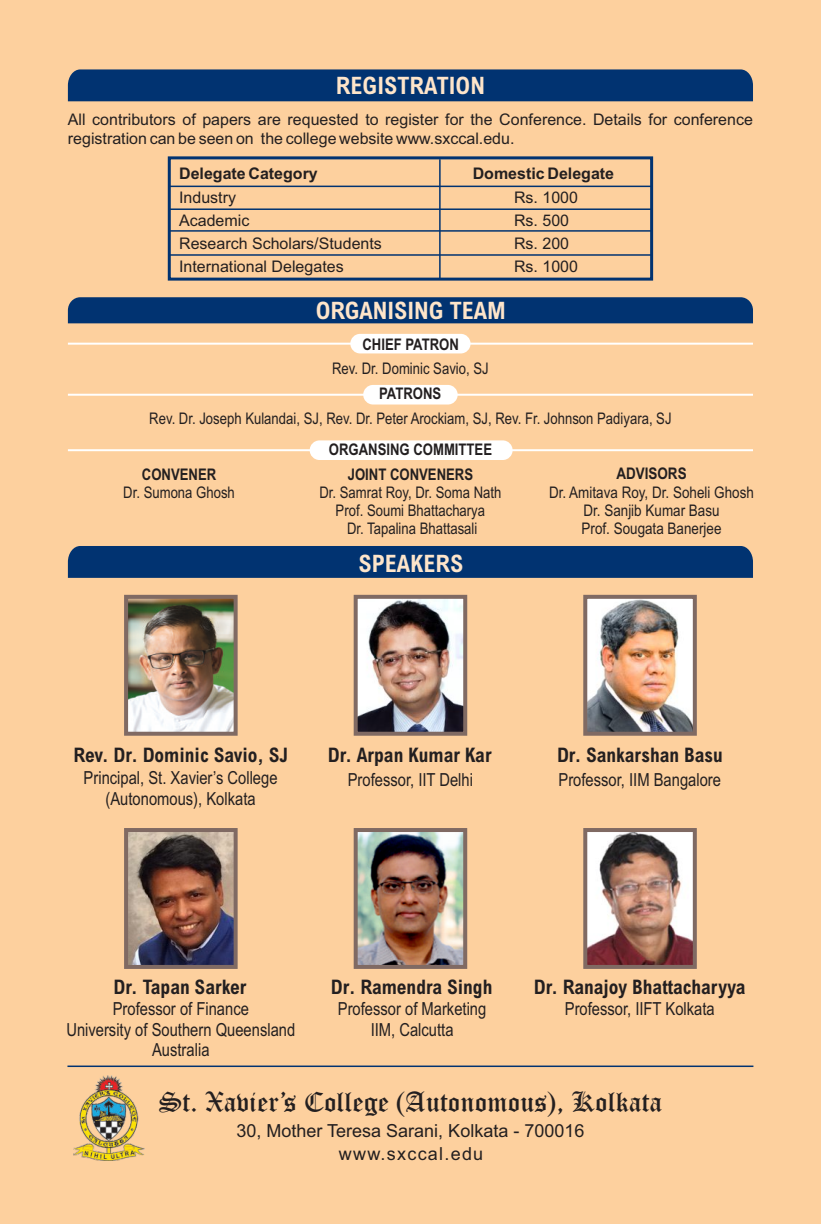
<style>
.page{position:relative;width:821px;height:1224px;background:#fdd09e}
.page>*{position:absolute;margin:0;border:0;box-sizing:border-box;transform-origin:0 0}
.t1{font:28px "Old English Text";color:#231f20}
.t2{font:700 condensed 24px "Arial";color:#fee5ca}
.t3{font:700 condensed 20px "Arial";color:#231f20}
.t4{font:18px/20.4px "Arial Narrow";color:#231f20;text-align:center}
.t5{font:18px "Arial";color:#231f20}
.t6{font:18px "Arial";letter-spacing:.07em;color:#231f20}
.t7{font:16px/18.2px "Arial Narrow";color:#231f20;text-align:center}
.t8{font:16px/19.6px "Arial";color:#231f20}
.t9{font:700 16px "Arial Narrow";color:#231f20}
.t10{font:700 16px "Arial";color:#231f20}
</style>
<div class="page">
<hr style="left:67px;top:1066px;width:686px;height:1px;background:#013371">
<img style="left:73px;top:1075px;width:72px;height:85px">
<img style="left:129px;top:600px;width:104px;height:131px">
<div style="left:124px;top:595px;width:114px;height:141px;border:4px solid #806a63"></div>
<img style="left:359px;top:600px;width:103px;height:131px">
<div style="left:354px;top:595px;width:113px;height:141px;border:4px solid #806a63"></div>
<img style="left:588px;top:600px;width:104px;height:131px">
<div style="left:583px;top:595px;width:114px;height:141px;border:4px solid #806a63"></div>
<img style="left:359px;top:833px;width:103px;height:131px">
<div style="left:354px;top:828px;width:113px;height:141px;border:4px solid #806a63"></div>
<img style="left:588px;top:833px;width:104px;height:131px">
<div style="left:583px;top:828px;width:114px;height:141px;border:4px solid #806a63"></div>
<div style="left:168px;top:156px;width:485px;height:125px;border:3px solid #013371"></div>
<hr style="left:170px;top:186px;width:481px;height:1px;background:#013371">
<hr style="left:170px;top:208px;width:481px;height:2px;background:#013371">
<hr style="left:170px;top:230px;width:481px;height:2px;background:#013371">
<hr style="left:170px;top:254px;width:481px;height:2px;background:#013371">
<hr style="left:439px;top:159px;width:2px;height:120px;background:#013371">
<div style="left:68px;top:69px;width:685px;height:32px;background:#013371"></div>
<div style="left:68px;top:546px;width:685px;height:32px;background:#013371"></div>
<img style="left:129px;top:833px;width:104px;height:131px">
<div style="left:124px;top:828px;width:114px;height:141px;border:4px solid #806a63"></div>
<div style="left:68px;top:297px;width:685px;height:26px;background:#013371"></div>
<hr style="left:68px;top:343px;width:685px;height:2px;background:#fff">
<div style="left:350px;top:334px;width:120px;height:19px;background:#fff;border-radius:10px"></div>
<hr style="left:68px;top:449px;width:685px;height:2px;background:#fff">
<div style="left:310px;top:440px;width:202px;height:20px;background:#fff;border-radius:10px"></div>
<hr style="left:68px;top:394px;width:685px;height:2px;background:#fff">
<div style="left:363px;top:385px;width:95px;height:20px;background:#fff;border-radius:10px"></div>
<h2 class="t2" style="left:336px;top:77px;width:151px">REGISTRATION</h2>
<p class="t8" style="left:68px;top:111px;width:686px">All contributors of papers are requested to register for the Conference. Details for conference registration can be seen on the college website www.sxccal.edu.</p>
<p class="t10" style="left:179px;top:168px;width:140px">Delegate Category</p>
<p class="t10" style="left:473px;top:168px;width:143px">Domestic Delegate</p>
<p class="t8" style="left:179px;top:189px;width:58px">Industry</p>
<p class="t8" style="left:514px;top:189px;width:66px">Rs. 1000</p>
<p class="t8" style="left:179px;top:212px;width:72px">Academic</p>
<p class="t8" style="left:514px;top:212px;width:57px">Rs. 500</p>
<p class="t8" style="left:179px;top:235px;width:204px">Research Scholars/Students</p>
<p class="t8" style="left:514px;top:235px;width:57px">Rs. 200</p>
<p class="t8" style="left:179px;top:258px;width:166px">International Delegates</p>
<p class="t8" style="left:514px;top:258px;width:66px">Rs. 1000</p>
<h2 class="t2" style="left:316px;top:301px;width:191px">ORGANISING TEAM</h2>
<p class="t9" style="left:362px;top:338px;width:98px">CHIEF PATRON</p>
<p class="t7" style="left:332px;top:361px;width:158px">Rev. Dr. Dominic Savio, SJ</p>
<p class="t9" style="left:379px;top:388px;width:64px">PATRONS</p>
<p class="t7" style="left:149px;top:411px;width:524px">Rev. Dr. Joseph Kulandai, SJ, Rev. Dr. Peter Arockiam, SJ, Rev. Fr. Johnson Padiyara, SJ</p>
<p class="t9" style="left:142px;top:468px;width:76px">CONVENER</p>
<p class="t7" style="left:123px;top:485px;width:113px">Dr. Sumona Ghosh</p>
<p class="t9" style="left:329px;top:443px;width:165px">ORGANSING COMMITTEE</p>
<p class="t9" style="left:348px;top:468px;width:127px">JOINT CONVENERS</p>
<p class="t7" style="left:319px;top:485px;width:184px">Dr. Samrat Roy, Dr. Soma Nath<br>Prof. Soumi Bhattacharya<br>Dr. Tapalina Bhattasali</p>
<h2 class="t2" style="left:358px;top:554px;width:106px">SPEAKERS</h2>
<p class="t9" style="left:616px;top:468px;width:72px">ADVISORS</p>
<p class="t7" style="left:549px;top:484px;width:206px">Dr. Amitava Roy, Dr. Soheli Ghosh<br>Dr. Sanjib Kumar Basu<br>Prof. Sougata Banerjee</p>
<p class="t3" style="left:74px;top:747px;width:216px">Rev. Dr. Dominic Savio, SJ</p>
<p class="t4" style="left:84px;top:769px;width:195px">Principal, St. Xavier’s College (Autonomous), Kolkata</p>
<p class="t3" style="left:328px;top:747px;width:165px">Dr. Arpan Kumar Kar</p>
<p class="t4" style="left:348px;top:771px;width:127px">Professor, IIT Delhi</p>
<p class="t3" style="left:557px;top:747px;width:167px">Dr. Sankarshan Basu</p>
<p class="t4" style="left:558px;top:771px;width:164px">Professor, IIM Bangalore</p>
<p class="t3" style="left:114px;top:979px;width:134px">Dr. Tapan Sarker</p>
<p class="t4" style="left:66px;top:1001px;width:230px">Professor of Finance<br>University of Southern Queensland<br>Australia</p>
<p class="t3" style="left:331px;top:979px;width:163px">Dr. Ramendra Singh</p>
<p class="t4" style="left:338px;top:1001px;width:150px">Professor of Marketing<br>IIM, Calcutta</p>
<p class="t3" style="left:534px;top:979px;width:213px">Dr. Ranajoy Bhattacharyya</p>
<p class="t4" style="left:565px;top:1001px;width:151px">Professor, IIFT Kolkata</p>
<h1 class="t1" style="left:159px;top:1092px;width:505px">St. Xavier’s College (Autonomous), Kolkata</h1>
<p class="t5" style="left:236px;top:1124px;width:349px">30, Mother Teresa Sarani, Kolkata - 700016</p>
<p class="t6" style="left:339px;top:1147px;width:146px">www.sxccal.edu</p>
</div>
